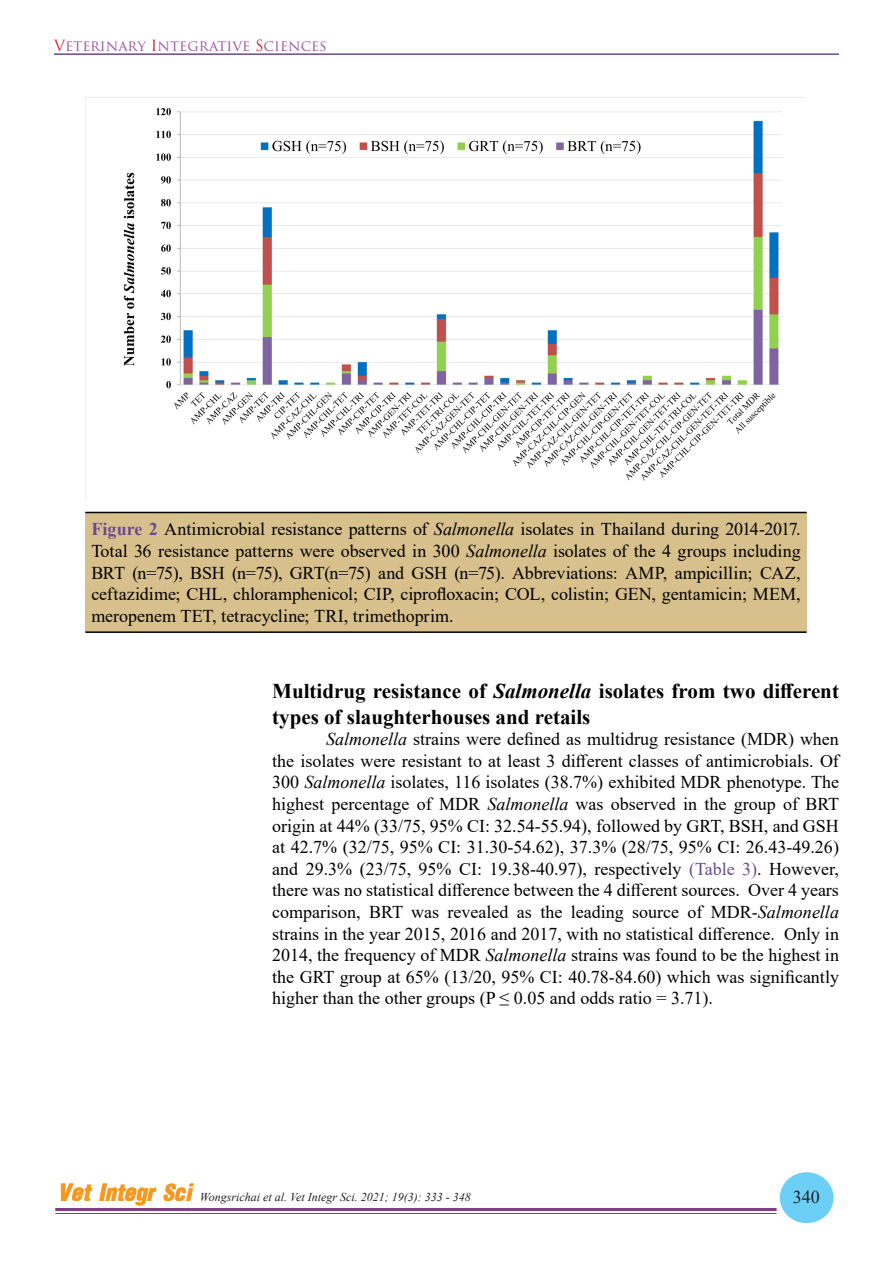
<style>
.page{position:relative;width:893px;height:1263px;background:#fff}
.page>*{position:absolute;margin:0;border:0;box-sizing:border-box;transform-origin:0 0}
.t1{font:36px "DSE Wat Ta Na";color:#f7971d}
.t2{font:700 21px/25.2px "Times New Roman";color:#000}
.t3{font:18px/21.6px "Times New Roman";color:#000;text-align:justify}
.t4{font:18px "Times New Roman";color:#231f20}
.t5{font:15px "Trajan Pro 3";color:#a057a3}
.t6{font:italic 12px "Times New Roman";color:#231f20}
.s1{color:#d1232a}
.s2{font-weight:700;color:#694992}
.s3{font-style:italic}
.s4{color:#694992}
</style>
<div class="page">
<hr style="left:55px;top:1208px;width:722px;height:3px;background:#7c407d">
<hr style="left:55px;top:1213px;width:722px;height:1px;background:#7c407d">
<div style="left:780px;top:1172px;width:54px;height:51px;background:#6bcff6;border-radius:50%"></div>
<hr style="left:54px;top:53px;width:785px;height:2px;background:#694992">
<div style="left:85px;top:512px;width:722px;height:120px;background:#d7c08c"></div>
<hr style="left:85px;top:512px;width:722px;height:1px;background:#000">
<hr style="left:85px;top:631px;width:722px;height:2px;background:#000">
<img style="left:85px;top:98px;width:697px;height:401px">
<p class="t5" style="left:54px;top:35px;width:274px"><span class="s1">V</span>eterinary <span class="s1">I</span>ntegrative <span class="s1">S</span>ciences</p>
<p class="t3" style="left:91px;top:518px;width:711px"><span class="s2">Figure 2</span> Antimicrobial resistance patterns of <span class="s3">Salmonella</span> isolates in Thailand during 2014-2017.<br>Total 36 resistance patterns were observed in 300 <span class="s3">Salmonella</span> isolates of the 4 groups including BRT (n=75), BSH (n=75), GRT(n=75) and GSH (n=75). Abbreviations: AMP, ampicillin; CAZ, ceftazidime; CHL, chloramphenicol; CIP, ciprofloxacin; COL, colistin; GEN, gentamicin; MEM, meropenem TET, tetracycline; TRI, trimethoprim.</p>
<p class="t2" style="left:272px;top:678px;width:568px">Multidrug resistance of <span class="s3">Salmonella</span> isolates from two different types of slaughterhouses and retails</p>
<p class="t3" style="left:272px;top:728px;width:569px;text-indent:54px"><span class="s3">Salmonella</span> strains were defined as multidrug resistance (MDR) when the isolates were resistant to at least 3 different classes of antimicrobials. Of 300 <span class="s3">Salmonella</span> isolates, 116 isolates (38.7%) exhibited MDR phenotype. The highest percentage of MDR <span class="s3">Salmonella</span> was observed in the group of BRT origin at 44% (33/75, 95% CI: 32.54-55.94), followed by GRT, BSH, and GSH at 42.7% (32/75, 95% CI: 31.30-54.62), 37.3% (28/75, 95% CI: 26.43-49.26) and 29.3% (23/75, 95% CI: 19.38-40.97), respectively <span class="s4">(Table 3)</span>. However, there was no statistical difference between the 4 different sources. Over 4 years comparison, BRT was revealed as the leading source of MDR-<span class="s3">Salmonella </span>strains in the year 2015, 2016 and 2017, with no statistical difference. Only in 2014, the frequency of MDR <span class="s3">Salmonella</span> strains was found to be the highest in the GRT group at 65% (13/20, 95% CI: 40.78-84.60) which was significantly higher than the other groups (P ≤ 0.05 and odds ratio = 3.71).</p>
<h1 class="t1" style="left:58px;top:1171px;width:135px">Vet Integr Sci</h1>
<p class="t6" style="left:200px;top:1189px;width:272px">Wongsrichai et al. Vet Integr Sci. 2021; 19(3): 333 - 348</p>
<p class="t4" style="left:793px;top:1185px;width:28px">340</p>
</div>
